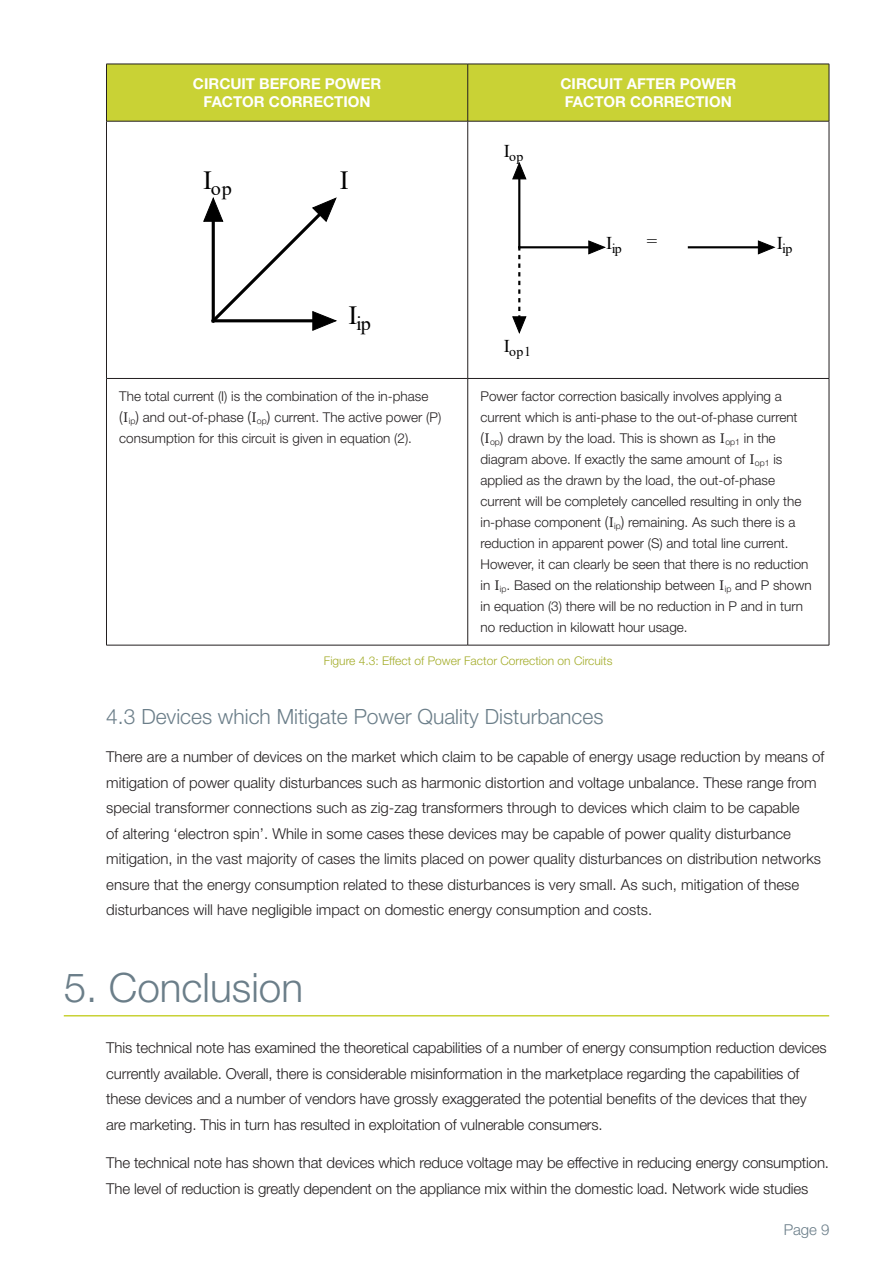
<style>
.page{position:relative;width:893px;height:1263px;background:#fff}
.page>*{position:absolute;margin:0;border:0;box-sizing:border-box;transform-origin:0 0}
.t1{font:300 40.5px "Helvetica Neue LT Std";color:#6b7e89}
.t2{font:26.25px "Times New Roman";color:#000}
.t3{font:300 21px "Helvetica Neue LT Std";color:#6b7e89}
.t4{font:19.65px "Times New Roman";color:#000}
.t5{font:18px "Times New Roman";color:#000}
.t6{font:300 15px/25.5px "Helvetica Neue LT Std";color:#231f20}
.t7{font:700 15px/18px "Helvetica Neue LT Std";color:#fff}
.t8{font:300 15px "Helvetica Neue LT Std";color:#6b7e89}
.t9{font:300 13.5px/21px "Helvetica Neue LT Std";color:#231f20}
.t10{font:13.5px "Times New Roman";letter-spacing:.04em;color:#000}
.t11{font:300 12px "Helvetica Neue LT Std";color:#a3ac29}
.s1{font-size:15px}
.s2{font-family:"High Tower Text";font-weight:400;font-size:15px}
</style>
<div class="page">
<hr style="left:64px;top:1015px;width:765px;height:1px;background:#c9d235">
<div style="left:107px;top:65px;width:722px;height:56px;background:#c9d235"></div>
<hr style="left:106px;top:64px;width:362px;height:1px;background:#231f20">
<hr style="left:106px;top:64px;width:1px;height:57px;background:#231f20">
<hr style="left:468px;top:64px;width:361px;height:1px;background:#231f20">
<hr style="left:467px;top:64px;width:1px;height:57px;background:#231f20">
<hr style="left:829px;top:64px;width:1px;height:57px;background:#231f20">
<hr style="left:106px;top:121px;width:362px;height:1px;background:#231f20">
<hr style="left:106px;top:121px;width:1px;height:257px;background:#231f20">
<hr style="left:468px;top:121px;width:361px;height:1px;background:#231f20">
<hr style="left:467px;top:121px;width:1px;height:257px;background:#231f20">
<hr style="left:829px;top:121px;width:1px;height:257px;background:#231f20">
<hr style="left:106px;top:378px;width:362px;height:1px;background:#231f20">
<hr style="left:106px;top:379px;width:1px;height:266px;background:#231f20">
<hr style="left:468px;top:378px;width:361px;height:1px;background:#231f20">
<hr style="left:467px;top:379px;width:1px;height:266px;background:#231f20">
<hr style="left:829px;top:379px;width:1px;height:266px;background:#231f20">
<hr style="left:106px;top:645px;width:362px;height:1px;background:#231f20">
<hr style="left:468px;top:645px;width:361px;height:1px;background:#231f20">
<svg style="left:203px;top:197px;width:134px;height:134px"></svg>
<hr style="left:518px;top:175px;width:2px;height:72px;background:#000">
<svg style="left:512px;top:162px;width:15px;height:18px"></svg>
<hr style="left:519px;top:246px;width:74px;height:2px;background:#000">
<svg style="left:588px;top:240px;width:17px;height:15px"></svg>
<svg style="left:512px;top:316px;width:15px;height:17px"></svg>
<hr style="left:689px;top:246px;width:74px;height:2px;background:#000">
<svg style="left:758px;top:240px;width:17px;height:15px"></svg>
<p class="t7" style="left:204px;top:74px;width:168px;text-indent:-11px">CIRCUIT BEFORE POWER<br>FAC</p>
<p class="t7" style="left:233px;top:92px;width:70px">TOR CORREC</p>
<p class="t7" style="left:334px;top:92px;width:38px">TION</p>
<h2 class="t2" style="left:203px;top:161px;width:10px">I</h2>
<h2 class="t2" style="left:340px;top:161px;width:10px">I</h2>
<h3 class="t4" style="left:211px;top:174px;width:23px">op</h3>
<h3 class="t4" style="left:348px;top:309px;width:24px"><sup>I</sup>ip</h3>
<p class="t10" style="left:504px;top:146px;width:21px"><sup>I</sup>op</p>
<p class="t7" style="left:560px;top:74px;width:166px">CIRCUIT AFTER POWER<br>FAC</p>
<p class="t7" style="left:594px;top:92px;width:70px">TOR CORREC</p>
<p class="t7" style="left:695px;top:92px;width:38px">TION</p>
<p class="t10" style="left:606px;top:239px;width:17px"><sup>I</sup>ip</p>
<p class="t10" style="left:777px;top:239px;width:17px"><sup>I</sup>ip</p>
<p class="t5" style="left:647px;top:229px;width:12px">=</p>
<p class="t10" style="left:504px;top:342px;width:29px"><sup>I</sup>op1</p>
<p class="t9" style="left:119px;top:385px;width:323px">The total current (I) is the combination of the in-phase <span class="s1">(</span><span class="s2">I</span><sub>ip</sub><span class="s1">)</span> and out-of-phase <span class="s1">(</span><span class="s2">I</span><sub>op</sub><span class="s1">)</span> current. The active power (P) consumption for this circuit is given in equation (2).</p>
<p class="t9" style="left:480px;top:385px;width:333px">Power factor correction basically involves applying a current which is anti-phase to the out-of-phase current <span class="s1">(</span><span class="s2">I</span><sub>op</sub><span class="s1">)</span> drawn by the load. This is shown as <span class="s2">I</span><sub>op1</sub> in the diagram above. If exactly the same amount of <span class="s2">I</span><sub>op1</sub> is applied as the drawn by the load, the out-of-phase current will be completely cancelled resulting in only the in-phase component <span class="s1">(</span><span class="s2">I</span><sub>ip</sub><span class="s1">)</span> remaining. As such there is a reduction in apparent power (S) and total line current.<br>However, it can clearly be seen that there is no reduction in <span class="s2">I</span><sub>ip</sub>. Based on the relationship between <span class="s2">I</span><sub>ip</sub> and P shown in equation (3) there will be no reduction in P and in turn no reduction in kilowatt hour usage.</p>
<p class="t11" style="left:324px;top:653px;width:290px">Figure 4.3: Effect of Power Factor Correction on Circuits</p>
<h3 class="t3" style="left:106px;top:704px;width:499px">4.3 Devices which Mitigate Power Quality Disturbances</h3>
<p class="t6" style="left:106px;top:744px;width:720px">There are a number of devices on the market which claim to be capable of energy usage reduction by means of mitigation of power quality disturbances such as harmonic distortion and voltage unbalance. These range from special transformer connections such as zig-zag transformers through to devices which claim to be capable<br>of altering ‘electron spin’. While in some cases these devices may be capable of power quality disturbance mitigation, in the vast majority of cases the limits placed on power quality disturbances on distribution networks ensure that the energy consumption related to these disturbances is very small. As such, mitigation of these disturbances will have negligible impact on domestic energy consumption and costs.</p>
<h1 class="t1" style="left:64px;top:963px;width:241px">5. Conclusion</h1>
<p class="t6" style="left:106px;top:1035px;width:722px">This technical note has examined the theoretical capabilities of a number of energy consumption reduction devices currently available. Overall, there is considerable misinformation in the marketplace regarding the capabilities of these devices and a number of vendors have grossly exaggerated the potential benefits of the devices that they are marketing. This in turn has resulted in exploitation of vulnerable consumers.</p>
<p class="t6" style="left:106px;top:1149px;width:724px">The technical note has shown that devices which reduce voltage may be effective in reducing energy consumption.<br>The level of reduction is greatly dependent on the appliance mix within the domestic load. Network wide studies</p>
<p class="t8" style="left:784px;top:1220px;width:47px">Page 9</p>
</div>
